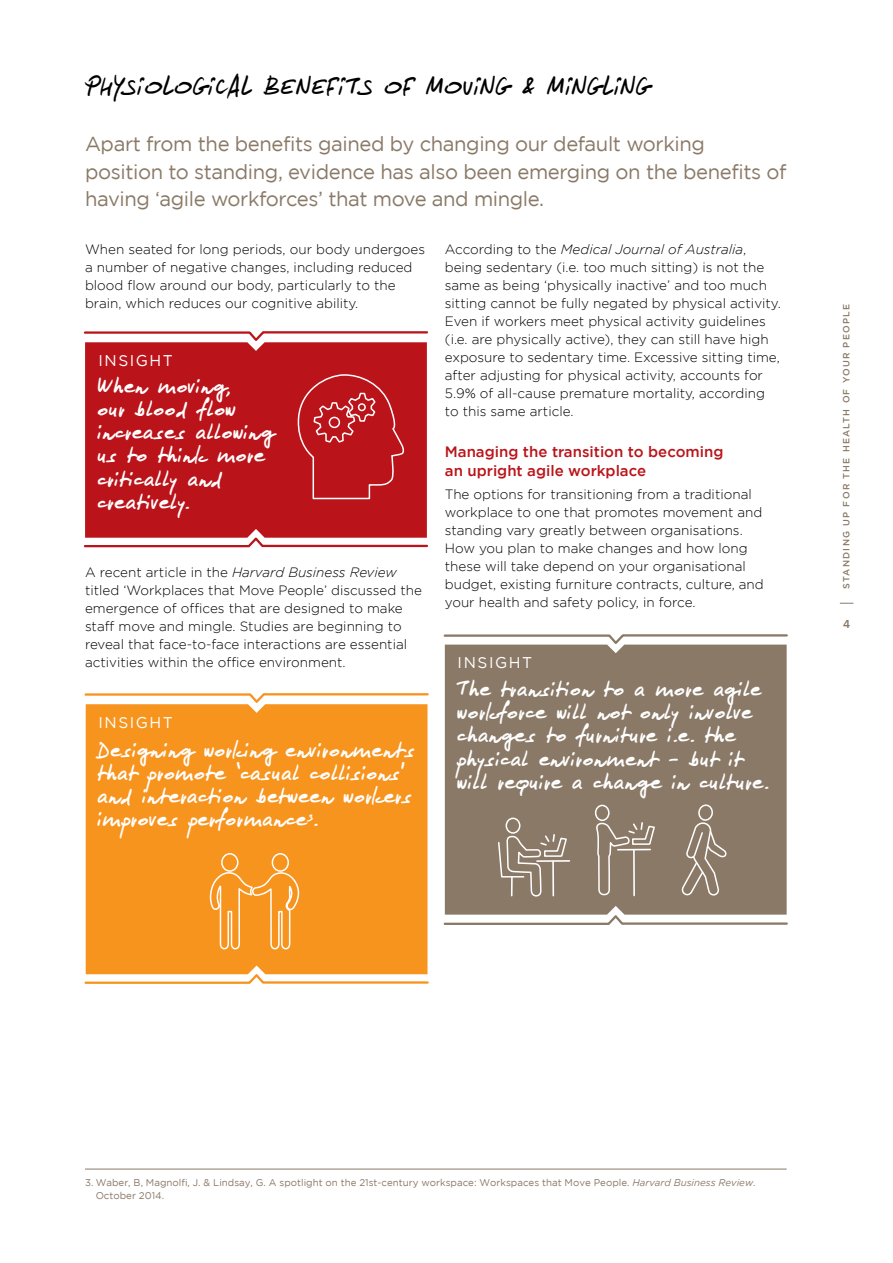
<style>
.page{position:relative;width:893px;height:1263px;background:#fff}
.page>*{position:absolute;margin:0;border:0;box-sizing:border-box;transform-origin:0 0}
.t1{font:22.65px "Lipsum";color:#000}
.t2{font:20.25px/23.2px "Lipsum";color:#fff}
.t3{font:20.25px/27.8px "Gotham";letter-spacing:-.02em;color:#8a7967}
.t4{font:15.6px "Gotham";letter-spacing:.1em;color:#fff}
.t5{font:500 15px/19.5px "Gotham";color:#ba141a}
.t6{font:300 13.5px/18px "Gotham";color:#000}
.t7{font:600 12px "Proxima Nova";color:#8a7967}
.t8{font:9.75px/12.8px "Gotham";color:#8a7967}
.t9{font:500 9px "Gotham";letter-spacing:.14em;color:#8a7967}
.s1{font-family:"Proxima Nova";font-weight:600;color:#fff}
.s2{font-style:italic}
</style>
<div class="page">
<hr style="left:85px;top:1169px;width:702px;height:1px;background:#8a7967">
<svg style="left:840px;top:603px;width:13px;height:1px"></svg>
<div style="left:86px;top:705px;width:341px;height:267px;background:#f7941e"></div>
<svg style="left:84px;top:972px;width:345px;height:12px"></svg>
<svg style="left:84px;top:693px;width:345px;height:12px"></svg>
<svg style="left:208px;top:852px;width:93px;height:98px"></svg>
<div style="left:85px;top:343px;width:342px;height:192px;background:#ba141a"></div>
<svg style="left:83px;top:535px;width:345px;height:13px"></svg>
<svg style="left:83px;top:331px;width:345px;height:12px"></svg>
<svg style="left:296px;top:373px;width:110px;height:127px"></svg>
<div style="left:445px;top:646px;width:342px;height:267px;background:#8a7967"></div>
<svg style="left:595px;top:821px;width:61px;height:75px"></svg>
<div style="left:595px;top:805px;width:15px;height:16px;border:2px solid #fff;border-radius:50%"></div>
<svg style="left:678px;top:803px;width:50px;height:95px"></svg>
<svg style="left:497px;top:780px;width:71px;height:117px"></svg>
<hr style="left:537px;top:860px;width:32px;height:2px;background:#fff">
<hr style="left:552px;top:861px;width:2px;height:35px;background:#fff">
<svg style="left:443px;top:913px;width:345px;height:12px"></svg>
<svg style="left:443px;top:634px;width:345px;height:12px"></svg>
<h1 class="t1" style="left:85px;top:74px;width:568px">PHYSIOLOGICAL BENEFITS OF MOVING &amp; MINGLING</h1>
<h2 class="t3" style="left:85px;top:129px;width:703px">Apart from the benefits gained by changing our default working position to standing, evidence has also been emerging on the benefits of having ‘agile workforces’ that move and mingle.</h2>
<p class="t6" style="left:85px;top:240px;width:342px">When seated for long periods, our body undergoes a number of negative changes, including reduced blood flow around our body, particularly to the brain, which reduces our cognitive ability.<span class="s1">sight</span></p>
<p class="t6" style="left:445px;top:240px;width:337px">According to the <span class="s2">Medical Journal of Australia</span>, being sedentary (i.e. too much sitting) is not the same as being ‘physically inactive’ and too much sitting cannot be fully negated by physical activity.<br>Even if workers meet physical activity guidelines (i.e. are physically active), they can still have high exposure to sedentary time. Excessive sitting time, after adjusting for physical activity, accounts for 5.9% of all-cause premature mortality, according to this same article.</p>
<p class="t5" style="left:445px;top:441px;width:280px">Managing the transition to becoming an upright agile workplace</p>
<p class="t6" style="left:445px;top:485px;width:320px">The options for transitioning from a traditional workplace to one that promotes movement and standing vary greatly between organisations.<br>How you plan to make changes and how long these will take depend on your organisational budget, existing furniture contracts, culture, and your health and safety policy, in force.</p>
<p class="t4" style="left:98px;top:352px;width:76px">INSIGHT</p>
<h2 class="t2" style="left:98px;top:374px;width:179px">When moving,<br>our blood flow increases allowing us to think more critically and creatively.</h2>
<p class="t6" style="left:85px;top:563px;width:338px">A recent article in the <span class="s2">Harvard Business Review </span>titled ‘Workplaces that Move People’ discussed the emergence of offices that are designed to make staff move and mingle. Studies are beginning to reveal that face-to-face interactions are essential activities within the office environment.</p>
<p class="t4" style="left:458px;top:654px;width:76px">INSIGHT</p>
<p class="t4" style="left:98px;top:714px;width:76px">INSIGHT</p>
<h2 class="t2" style="left:98px;top:738px;width:319px">Designing working environments that promote ‘casual collisions’ and interaction between workers improves performance<sup>3</sup>.</h2>
<h2 class="t2" style="left:458px;top:677px;width:314px">The transition to a more agile workforce will not only involve changes to furniture i.e. the physical environment – but it will require a change in culture.</h2>
<p class="t9" style="left:841px;top:589px;width:286px;rotate:-90deg">STANDING UP FOR THE HEALTH OF YOUR PEOPLE</p>
<p class="t7" style="left:843px;top:617px;width:8px">4</p>
<p class="t8" style="left:96px;top:1176px;width:661px;text-indent:-11px">3. Waber, B, Magnolfi, J. &amp; Lindsay, G. A spotlight on the 21st-century workspace: Workspaces that Move People. <span class="s2">Harvard Business Review</span>.<br>October 2014.</p>
</div>
